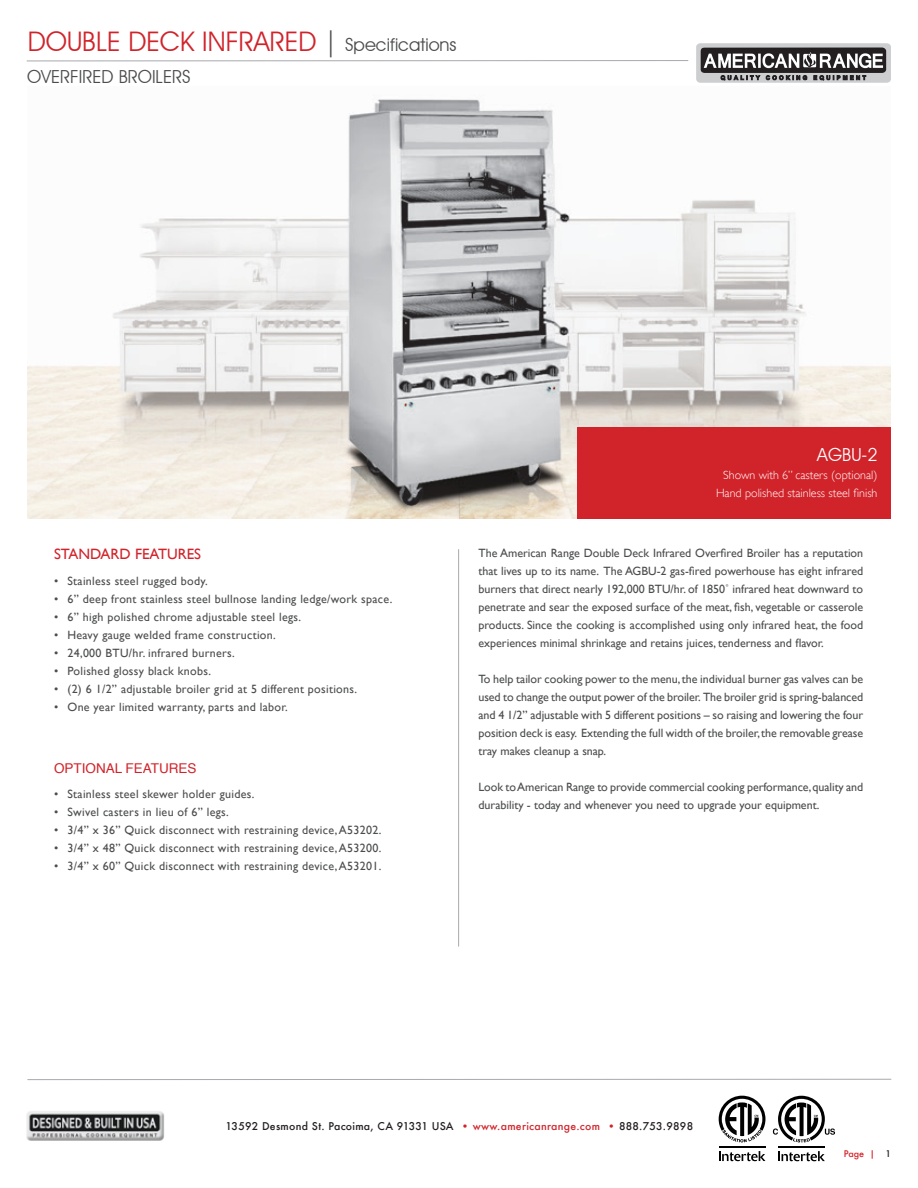
<style>
.page{position:relative;width:918px;height:1188px;background:#fff}
.page>*{position:absolute;margin:0;border:0;box-sizing:border-box;transform-origin:0 0}
.t1{font:27px "Avant Garde IT Cby BT";color:#d1232a}
.t2{font:18px "Avant Garde IT Cby BT";color:#4b4c4d}
.t3{font:18px "Avant Garde IT Cby BT";color:#fff}
.t4{font:15px "Gill Sans";color:#d1232a}
.t5{font:13.5px "Helvetica";color:#d1232a}
.t6{font:12px/18px "Gill Sans";letter-spacing:.025em;color:#4b4c4d;text-align:justify}
.t7{font:12px/18px "Gill Sans";letter-spacing:-.005em;color:#4b4c4d}
.t8{font:300 12px "Gill Sans";color:#fff}
.t9{font:500 10.5px "Futura";letter-spacing:.025em;color:#231f20}
.t10{font:500 9px "Futura";color:#d1232a}
.s1{color:#4b4c4d}
.s2{font-size:18px;color:#4b4c4d}
.s3{color:#d1232a}
.s4{color:#231f20}
</style>
<div class="page">
<hr style="left:27px;top:60px;width:661px;height:1px;background:#a8a9ad">
<svg style="left:696px;top:43px;width:195px;height:40px;background:#828081"></svg>
<hr style="left:458px;top:550px;width:1px;height:396px;background:#a8a9ad">
<hr style="left:28px;top:1079px;width:863px;height:1px;background:#a8a9ad">
<img style="left:26px;top:1111px;width:138px;height:30px">
<svg style="left:719px;top:1151px;width:46px;height:10px"></svg>
<hr style="left:719px;top:1146px;width:46px;height:1px;background:#000">
<svg style="left:719px;top:1096px;width:46px;height:47px"></svg>
<svg style="left:778px;top:1151px;width:47px;height:10px"></svg>
<hr style="left:778px;top:1146px;width:47px;height:1px;background:#000">
<svg style="left:773px;top:1096px;width:62px;height:47px"></svg>
<img style="left:27px;top:99px;width:864px;height:419px">
<div style="left:578px;top:427px;width:313px;height:91px;background:#d1232a"></div>
<p class="t1" style="left:28px;top:25px;width:430px">DOUBLE DECK INFRARED <span class="s1">|</span> <span class="s2">Specifications</span></p>
<p class="t2" style="left:27px;top:65px;width:165px">OVERFIRED BROILERS</p>
<p class="t4" style="left:54px;top:545px;width:149px">STANDARD FEATURES</p>
<p class="t6" style="left:54px;top:572px;width:155px">• Stainless steel rugged body.</p>
<p class="t6" style="left:54px;top:590px;width:340px">• 6” deep front stainless steel bullnose landing ledge/work space.</p>
<p class="t6" style="left:54px;top:608px;width:249px">• 6” high polished chrome adjustable steel legs.</p>
<p class="t6" style="left:54px;top:626px;width:223px">• Heavy gauge welded frame construction.</p>
<p class="t6" style="left:54px;top:644px;width:182px">• 24,000 BTU/hr. infrared burners.</p>
<p class="t6" style="left:54px;top:662px;width:159px">• Polished glossy black knobs.</p>
<p class="t6" style="left:54px;top:680px;width:305px">• (2) 6 1/2” adjustable broiler grid at 5 different positions.</p>
<p class="t6" style="left:54px;top:698px;width:235px">• One year limited warranty, parts and labor.</p>
<p class="t5" style="left:54px;top:757px;width:144px">OPTIONAL FEATURES</p>
<p class="t6" style="left:54px;top:785px;width:202px">• Stainless steel skewer holder guides.</p>
<p class="t6" style="left:54px;top:803px;width:176px">• Swivel casters in lieu of 6” legs.</p>
<p class="t6" style="left:54px;top:821px;width:329px">• 3/4” x 36” Quick disconnect with restraining device, A53202.</p>
<p class="t6" style="left:54px;top:839px;width:329px">• 3/4” x 48” Quick disconnect with restraining device, A53200.</p>
<p class="t6" style="left:54px;top:857px;width:329px">• 3/4” x 60” Quick disconnect with restraining device, A53201.</p>
<p class="t3" style="left:817px;top:444px;width:62px">AGBU-2</p>
<p class="t8" style="left:723px;top:466px;width:156px">Shown with 6” casters (optional)</p>
<p class="t8" style="left:716px;top:484px;width:163px">Hand polished stainless steel finish</p>
<p class="t6" style="left:478px;top:544px;width:386px">The American Range Double Deck Infrared Overfired Broiler has a reputation that lives up to its name. The AGBU-2 gas-fired powerhouse has eight infrared burners that direct nearly 192,000 BTU/hr. of 1850˚ infrared heat downward to penetrate and sear the exposed surface of the meat, fish, vegetable or casserole products. Since the cooking is accomplished using only infrared heat, the food experiences minimal shrinkage and retains juices, tenderness and flavor.</p>
<p class="t6" style="left:478px;top:670px;width:386px">To help tailor cooking power to the menu, the individual burner gas valves can be used to change the output power of the broiler. The broiler grid is spring-balanced and 4 1/2” adjustable with 5 different positions – so raising and lowering the four position deck is easy. Extending the full width of the broiler, the removable grease tray makes cleanup a snap.</p>
<p class="t7" style="left:478px;top:778px;width:386px">Look to American Range to provide commercial cooking performance, quality and durability - today and whenever you need to upgrade your equipment.</p>
<p class="t9" style="left:226px;top:1119px;width:469px">13592 Desmond St. Pacoima, CA 91331 USA <span class="s3">• www.americanrange.com •</span> 888.753.9898</p>
<p class="t10" style="left:844px;top:1147px;width:49px">Page | <span class="s4">1</span></p>
</div>
